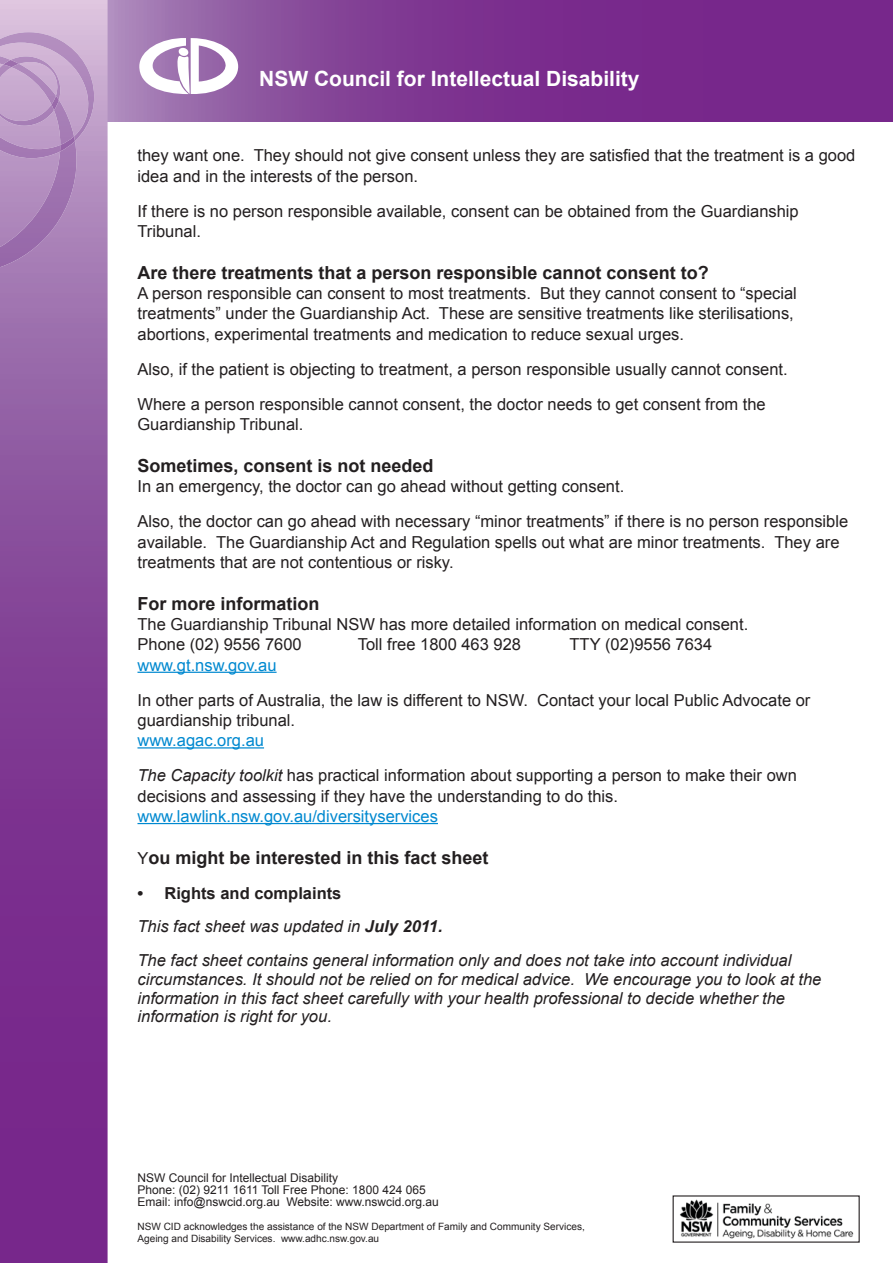
<style>
.page{position:relative;width:893px;height:1263px;background:#fff}
.page>*{position:absolute;margin:0;border:0;box-sizing:border-box;transform-origin:0 0}
.t1{font:700 21px "Arial";color:#fff}
.t2{font:700 18px "Arial";color:#231f20}
.t3{font:16.5px/20.2px "Arial";color:#231f20}
.t4{font:italic 16.5px/33.6px "Arial";color:#231f20}
.t5{font:16.5px "Arial";color:#0089d0}
.t6{font:12px/12px "Arial";color:#231f20}
.t7{font:10.05px/12px "Arial";color:#231f20}
.s1{color:#0089d0}
.s2{font-style:italic}
.s3{font-weight:400;font-size:16.5px}
.s4{font-weight:700;font-style:normal}
.s5{font-weight:700}
</style>
<div class="page">
<img style="left:108px;top:0;width:785px;height:122px">
<img style="left:0;top:0;width:108px;height:1263px">
<img style="left:0;top:32px;width:96px;height:126px">
<img style="left:0;top:56px;width:77px;height:211px">
<img style="left:60px;top:136px;width:15px;height:16px">
<img style="left:0;top:56px;width:60px;height:70px">
<img style="left:3px;top:60px;width:56px;height:50px">
<svg style="left:139px;top:38px;width:100px;height:57px"></svg>
<img style="left:680px;top:1199px;width:174px;height:40px">
<hr style="left:137px;top:672px;width:140px;height:1px;background:#0089d0">
<hr style="left:137px;top:747px;width:127px;height:1px;background:#0089d0">
<hr style="left:137px;top:823px;width:301px;height:1px;background:#0089d0">
<p class="t1" style="left:259px;top:64px;width:382px">NSW Council for Intellectual Disability</p>
<p class="t3" style="left:137px;top:146px;width:719px">they want one. They should not give consent unless they are satisfied that the treatment is a good idea and in the interests of the person.</p>
<p class="t3" style="left:137px;top:201px;width:663px">If there is no person responsible available, consent can be obtained from the Guardianship<br>Tribunal.</p>
<p class="t2" style="left:137px;top:261px;width:573px">Are there treatments that a person responsible cannot consent to?</p>
<p class="t3" style="left:137px;top:283px;width:661px">A person responsible can consent to most treatments. But they cannot consent to “special treatments” under the Guardianship Act. These are sensitive treatments like sterilisations, abortions, experimental treatments and medication to reduce sexual urges.</p>
<p class="t3" style="left:137px;top:351px;width:652px;line-height:35.1px">Also, if the patient is objecting to treatment, a person responsible usually cannot consent.<br>Where a person responsible cannot consent, the doctor needs to get consent from the</p>
<p class="t3" style="left:137px;top:414px;width:168px">Guardianship Tribunal.</p>
<p class="t2" style="left:137px;top:454px;width:298px">Sometimes, consent is not needed</p>
<p class="t3" style="left:137px;top:469px;width:712px;line-height:35.1px">In an emergency, the doctor can go ahead without getting consent.<br>Also, the doctor can go ahead with necessary “minor treatments” if there is no person responsible</p>
<p class="t3" style="left:137px;top:532px;width:703px">available. The Guardianship Act and Regulation spells out what are minor treatments. They are treatments that are not contentious or risky.</p>
<p class="t2" style="left:137px;top:592px;width:184px">For more information</p>
<p class="t3" style="left:137px;top:614px;width:612px">The Guardianship Tribunal NSW has more detailed information on medical consent.<br>Phone (02) 9556 7600</p>
<p class="t3" style="left:358px;top:634px;width:165px">Toll free 1800 463 928</p>
<p class="t3" style="left:569px;top:634px;width:144px">TTY (02)9556 7634</p>
<p class="t5" style="left:137px;top:654px;width:141px">www.gt.nsw.gov.au</p>
<p class="t3" style="left:137px;top:690px;width:674px">In other parts of Australia, the law is different to NSW. Contact your local Public Advocate or guardianship tribunal.</p>
<p class="t3" style="left:137px;top:723px;width:661px;line-height:35.1px"><span class="s1">www.agac.org.au<br></span><span class="s2">The Capacity toolkit</span> has practical information about supporting a person to make their own</p>
<p class="t3" style="left:137px;top:786px;width:482px">decisions and assessing if they have the understanding to do this.</p>
<p class="t5" style="left:137px;top:805px;width:302px">www.lawlink.nsw.gov.au/diversityservices</p>
<p class="t2" style="left:137px;top:845px;width:353px"><span class="s3">Y</span>ou might be interested in this fact sheet</p>
<p class="t4" style="left:137px;top:876px;width:655px"><span class="s4">• Rights and complaints<br></span>This fact sheet was updated in <span class="s5">July 2011.<br></span>The fact sheet contains general information only and does not take into account individual</p>
<p class="t4" style="left:137px;top:970px;width:685px;line-height:18.8px">circumstances. It should not be relied on for medical advice. We encourage you to look at the information in this fact sheet carefully with your health professional to decide whether the information is right for you.</p>
<p class="t6" style="left:137px;top:1171px;width:303px">NSW Council for Intellectual Disability<br>Phone: (02) 9211 1611 Toll Free Phone: 1800 424 065<br>Email: info@nswcid.org.au Website: www.nswcid.org.au</p>
<p class="t7" style="left:137px;top:1220px;width:449px">NSW CID acknowledges the assistance of the NSW Department of Family and Community Services,<br>Ageing and Disability Services. www.adhc.nsw.gov.au</p>
</div>
